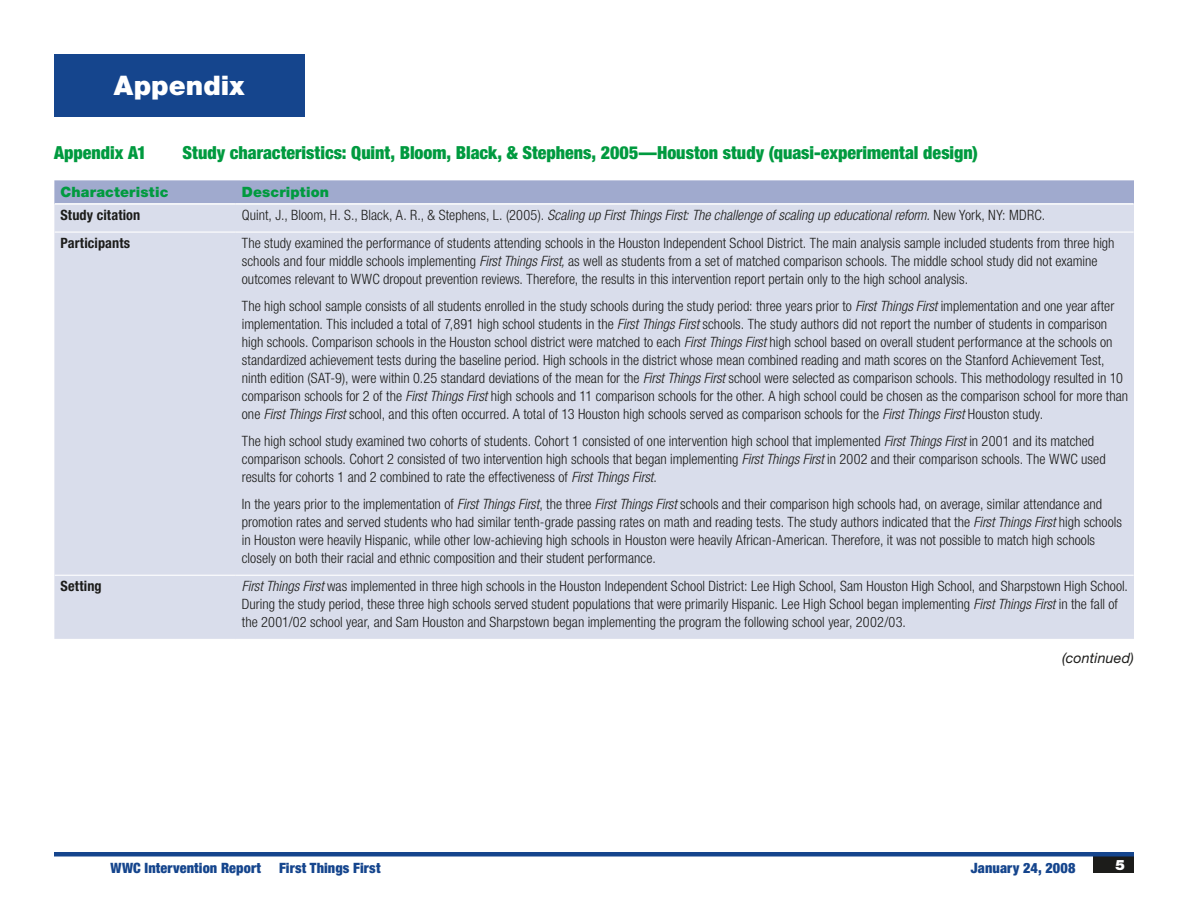
<style>
.page{position:relative;width:1188px;height:918px;background:#fff}
.page>*{position:absolute;margin:0;border:0;box-sizing:border-box;transform-origin:0 0}
.appendix_section{font:900 27px "Helvetica Neue LT Std";color:#fff}
.zz_app__title{font:900 condensed 18px "Helvetica Neue LT Std";color:#009a3f}
.zz_table_body{font:300 condensed 14.25px/18px "Helvetica Neue LT Std";color:#1c1c1a}
.zz_table_body-2{font:italic 300 condensed 14.25px "Helvetica Neue LT Std";color:#1c1c1a}
.t1{font:900 condensed 14.25px "Helvetica Neue LT Std";letter-spacing:.01em;color:#15458d}
.zz_table_stubs{font:700 condensed 14.25px "Helvetica Neue LT Std";letter-spacing:.01em;color:#1c1c1a}
.zz_table_col__head{font:900 14.25px "Helvetica Neue LT Std";letter-spacing:.01em;color:#009a3f}
._05_text_indent{font:italic 14.25px "Helvetica Neue LT Std";letter-spacing:.01em;color:#1c1c1a}
.t2{font:900 14.25px "Helvetica Neue LT Std";color:#fff}
.s1{font-style:normal}
.s2{font-style:italic}
</style>
<div class="page">
<div style="left:1094px;top:856px;width:40px;height:17px;background:#1c1c1a"></div>
<hr style="left:54px;top:852px;width:1080px;height:4px;background:#15458d">
<div style="left:54px;top:54px;width:250px;height:63px;background:#15458d"></div>
<div style="left:54px;top:180px;width:1080px;height:24px;background:#a0aace"></div>
<div style="left:54px;top:204px;width:1080px;height:435px;background:#d9ddeb"></div>
<hr style="left:55px;top:232px;width:181px;height:1px;background:#fff">
<hr style="left:236px;top:232px;width:898px;height:1px;background:#fff">
<hr style="left:55px;top:575px;width:181px;height:1px;background:#fff">
<hr style="left:236px;top:575px;width:898px;height:1px;background:#fff">
<hr style="left:55px;top:203px;width:181px;height:2px;background:#fff">
<hr style="left:236px;top:203px;width:898px;height:2px;background:#fff">
<p class="appendix_section" style="left:114px;top:69px;width:132px">Appendix</p>
<p class="zz_app__title" style="left:54px;top:142px;width:94px">Appendix A1</p>
<p class="zz_app__title" style="left:183px;top:142px;width:797px">Study characteristics: Quint, Bloom, Black, &amp; Stephens, 2005—Houston study (quasi-experimental design)</p>
<p class="zz_table_col__head" style="left:60px;top:183px;width:110px">Characteristic</p>
<p class="zz_table_col__head" style="left:242px;top:183px;width:89px">Description</p>
<p class="zz_table_stubs" style="left:60px;top:206px;width:81px">Study citation</p>
<p class="zz_table_body-2" style="left:242px;top:207px;width:805px"><span class="s1">Quint, J., Bloom, H. S., Black, A. R., &amp; Stephens, L. (2005).</span> Scaling up First Things First: The challenge of scaling up educational reform. <span class="s1">New York, NY: MDRC.</span></p>
<p class="zz_table_stubs" style="left:60px;top:235px;width:71px">Participants</p>
<p class="zz_table_body" style="left:242px;top:234px;width:874px">The study examined the performance of students attending schools in the Houston Independent School District. The main analysis sample included students from three high schools and four middle schools implementing <span class="s2">First Things First,</span> as well as students from a set of matched comparison schools. The middle school study did not examine outcomes relevant to WWC dropout prevention reviews. Therefore, the results in this intervention report pertain only to the high school analysis.</p>
<p class="zz_table_body" style="left:242px;top:297px;width:888px">The high school sample consists of all students enrolled in the study schools during the study period: three years prior to <span class="s2">First Things First</span> implementation and one year after implementation. This included a total of 7,891 high school students in the <span class="s2">First Things First</span> schools. The study authors did not report the number of students in comparison high schools. Comparison schools in the Houston school district were matched to each <span class="s2">First Things First</span> high school based on overall student performance at the schools on standardized achievement tests during the baseline period. High schools in the district whose mean combined reading and math scores on the Stanford Achievement Test, ninth edition (SAT-9), were within 0.25 standard deviations of the mean for the <span class="s2">First Things First</span> school were selected as comparison schools. This methodology resulted in 10 comparison schools for 2 of the <span class="s2">First Things First</span> high schools and 11 comparison schools for the other. A high school could be chosen as the comparison school for more than one <span class="s2">First Things First</span> school, and this often occurred. A total of 13 Houston high schools served as comparison schools for the <span class="s2">First Things First</span> Houston study.</p>
<p class="zz_table_body" style="left:242px;top:432px;width:865px">The high school study examined two cohorts of students. Cohort 1 consisted of one intervention high school that implemented <span class="s2">First Things First</span> in 2001 and its matched comparison schools. Cohort 2 consisted of two intervention high schools that began implementing <span class="s2">First Things First</span> in 2002 and their comparison schools. The WWC used results for cohorts 1 and 2 combined to rate the effectiveness of <span class="s2">First Things First</span>.</p>
<p class="zz_table_body" style="left:242px;top:495px;width:882px">In the years prior to the implementation of <span class="s2">First Things First</span>, the three <span class="s2">First Things First</span> schools and their comparison high schools had, on average, similar attendance and promotion rates and served students who had similar tenth-grade passing rates on math and reading tests. The study authors indicated that the <span class="s2">First Things First</span> high schools in Houston were heavily Hispanic, while other low-achieving high schools in Houston were heavily African-American. Therefore, it was not possible to match high schools closely on both their racial and ethnic composition and their student performance.</p>
<p class="zz_table_stubs" style="left:60px;top:578px;width:43px">Setting</p>
<p class="zz_table_body" style="left:242px;top:577px;width:888px"><span class="s2">First Things First</span> was implemented in three high schools in the Houston Independent School District: Lee High School, Sam Houston High School, and Sharpstown High School.<br>During the study period, these three high schools served student populations that were primarily Hispanic. Lee High School began implementing <span class="s2">First Things First</span> in the fall of the 2001/02 school year, and Sam Houston and Sharpstown began implementing the program the following school year, 2002/03.</p>
<p class="_05_text_indent" style="left:1062px;top:649px;width:73px">(continued)</p>
<p class="t1" style="left:111px;top:859px;width:152px">WWC Intervention Report</p>
<p class="t1" style="left:279px;top:859px;width:103px">First Things First</p>
<p class="t1" style="left:971px;top:859px;width:106px">January 24, 2008</p>
<p class="t2" style="left:1115px;top:856px;width:11px">5</p>
</div>
